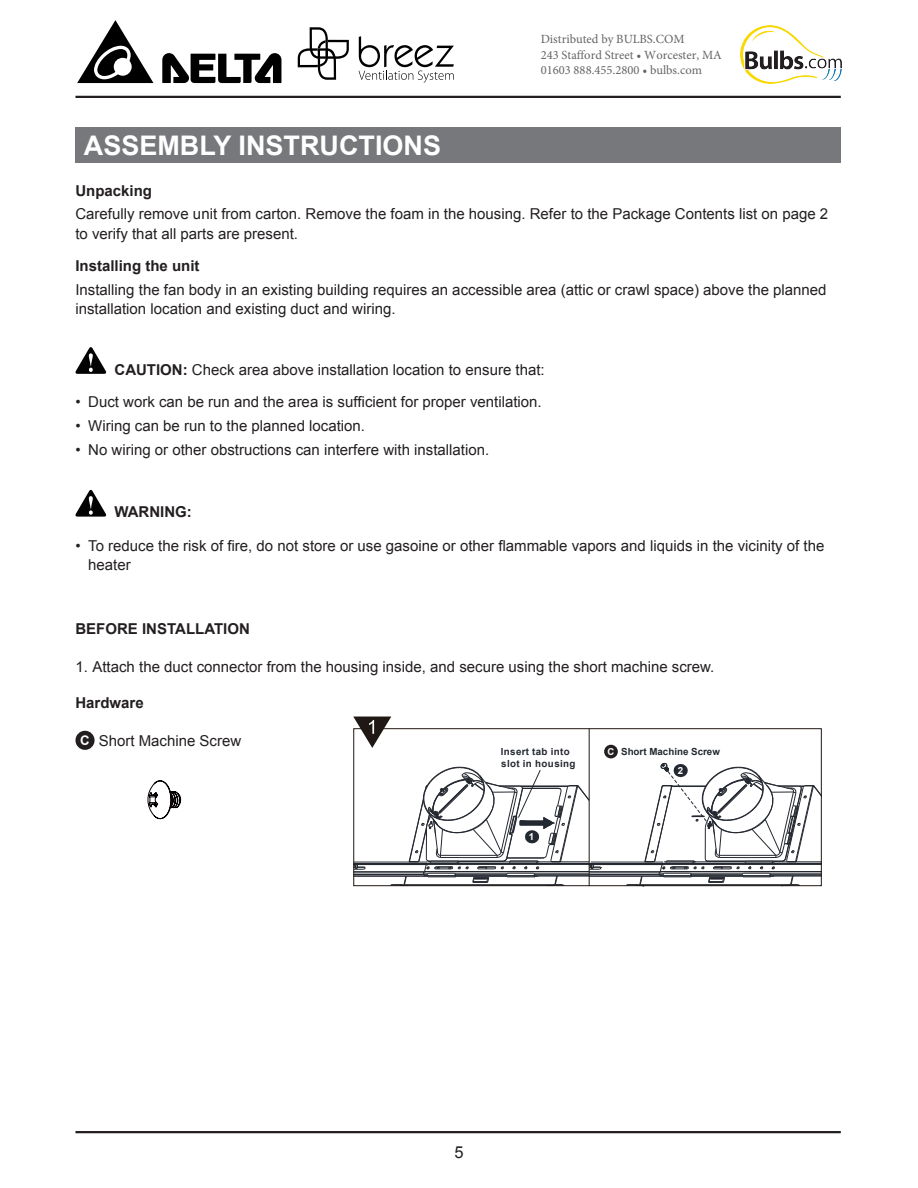
<style>
.page{position:relative;width:918px;height:1188px;background:#fff}
.page>*{position:absolute;margin:0;border:0;box-sizing:border-box;transform-origin:0 0}
.t1{font:700 27px "Arial";color:#fff}
.t2{font:16.5px "Arial";color:#231f20}
.bullet{font:15px/19.5px "Arial";color:#231f20}
.bold_10pt{font:15px "Arial";color:#231f20}
.bold_10pt-2{font:700 15px "Arial";color:#231f20}
.bullet-2{font:700 15px "Arial";color:#231f20}
.t3{font:700 13.2px "Arial";color:#fff}
.t4{font:12.6px/15px "Minion Pro";color:#636466}
.t5{font:700 9.75px/11.7px "Arial";letter-spacing:.02em;color:#242830}
.t6{font:700 9.75px "Arial";color:#242830}
.t7{font:700 9.75px "Arial";color:#fff}
.t8{font:700 9.45px "Arial";color:#fff}
.s1{font-weight:700}
</style>
<div class="page">
<hr style="left:75px;top:96px;width:766px;height:2px;background:#231f20">
<hr style="left:75px;top:1131px;width:766px;height:2px;background:#231f20">
<div style="left:76px;top:128px;width:765px;height:35px;background:#76787b"></div>
<svg style="left:75px;top:347px;width:32px;height:27px"></svg>
<svg style="left:75px;top:489px;width:32px;height:28px"></svg>
<div style="left:75px;top:731px;width:20px;height:19px;background:#231f20;border-radius:50%"></div>
<svg style="left:147px;top:780px;width:34px;height:40px"></svg>
<hr style="left:353px;top:876px;width:74px;height:1px;background:#242830">
<hr style="left:353px;top:874px;width:71px;height:1px;background:#242830">
<hr style="left:353px;top:872px;width:72px;height:1px;background:#242830">
<hr style="left:353px;top:871px;width:72px;height:1px;background:#242830">
<hr style="left:353px;top:864px;width:73px;height:1px;background:#242830">
<hr style="left:353px;top:863px;width:73px;height:1px;background:#242830">
<hr style="left:353px;top:862px;width:74px;height:1px;background:#242830">
<svg style="left:355px;top:865px;width:11px;height:5px"></svg>
<hr style="left:589px;top:876px;width:74px;height:1px;background:#242830">
<hr style="left:589px;top:874px;width:70px;height:1px;background:#242830">
<hr style="left:589px;top:872px;width:71px;height:1px;background:#242830">
<hr style="left:589px;top:871px;width:71px;height:1px;background:#242830">
<hr style="left:589px;top:864px;width:72px;height:1px;background:#242830">
<hr style="left:589px;top:863px;width:73px;height:1px;background:#242830">
<hr style="left:591px;top:862px;width:72px;height:1px;background:#242830">
<svg style="left:626px;top:763px;width:195px;height:124px"></svg>
<svg style="left:390px;top:767px;width:212px;height:117px"></svg>
<div style="left:353px;top:728px;width:469px;height:158px;border:1px solid #201814"></div>
<svg style="left:353px;top:717px;width:38px;height:31px"></svg>
<hr style="left:589px;top:728px;width:1px;height:158px;background:#201814">
<div style="left:604px;top:745px;width:14px;height:13px;background:#231f20;border-radius:50%"></div>
<svg style="left:162px;top:53px;width:119px;height:30px"></svg>
<svg style="left:77px;top:20px;width:77px;height:63px"></svg>
<svg style="left:298px;top:27px;width:51px;height:53px"></svg>
<svg style="left:359px;top:36px;width:95px;height:47px"></svg>
<img style="left:740px;top:26px;width:102px;height:58px">
<p class="t4" style="left:541px;top:32px;width:183px">Distributed by BULBS.COM<br>243 Stafford Street • Worcester, MA<br>01603 888.455.2800 • bulbs.com</p>
<p class="t1" style="left:84px;top:128px;width:359px">ASSEMBLY INSTRUCTIONS</p>
<p class="bullet-2" style="left:75px;top:180px;width:78px">Unpacking</p>
<p class="bullet" style="left:75px;top:205px;width:754px">Carefully remove unit from carton. Remove the foam in the housing. Refer to the Package Contents list on page 2 to verify that all parts are present.</p>
<p class="bullet-2" style="left:75px;top:256px;width:126px">Installing the unit</p>
<p class="bullet" style="left:75px;top:280px;width:753px">Installing the fan body in an existing building requires an accessible area (attic or crawl space) above the planned installation location and existing duct and wiring.</p>
<p class="bold_10pt" style="left:115px;top:360px;width:432px"><span class="s1">CAUTION:</span> Check area above installation location to ensure that:</p>
<p class="bullet" style="left:75px;top:392px;width:468px">• Duct work can be run and the area is sufficient for proper ventilation.</p>
<p class="bullet" style="left:75px;top:416px;width:291px">• Wiring can be run to the planned location.</p>
<p class="bullet" style="left:75px;top:440px;width:415px">• No wiring or other obstructions can interfere with installation.</p>
<p class="bold_10pt-2" style="left:115px;top:501px;width:79px">WARNING:</p>
<p class="bullet" style="left:88px;top:536px;width:738px;text-indent:-13px">• To reduce the risk of fire, do not store or use gasoine or other flammable vapors and liquids in the vicinity of the heater</p>
<p class="bold_10pt-2" style="left:75px;top:619px;width:176px">BEFORE INSTALLATION</p>
<p class="bullet" style="left:75px;top:657px;width:641px">1. Attach the duct connector from the housing inside, and secure using the short machine screw.</p>
<p class="bold_10pt-2" style="left:75px;top:692px;width:70px">Hardware</p>
<p class="t3" style="left:80px;top:732px;width:11px">C</p>
<p class="bullet" style="left:99px;top:731px;width:144px">Short Machine Screw</p>
<p class="t5" style="left:501px;top:746px;width:76px">Insert tab into slot in housing</p>
<p class="t6" style="left:621px;top:745px;width:100px">Short Machine Screw</p>
<p class="t8" style="left:607px;top:745px;width:8px">C</p>
<p class="t7" style="left:678px;top:764px;width:7px">2</p>
<p class="t7" style="left:529px;top:831px;width:7px">1</p>
<p class="t2" style="left:454px;top:1141px;width:11px">5</p>
</div>
